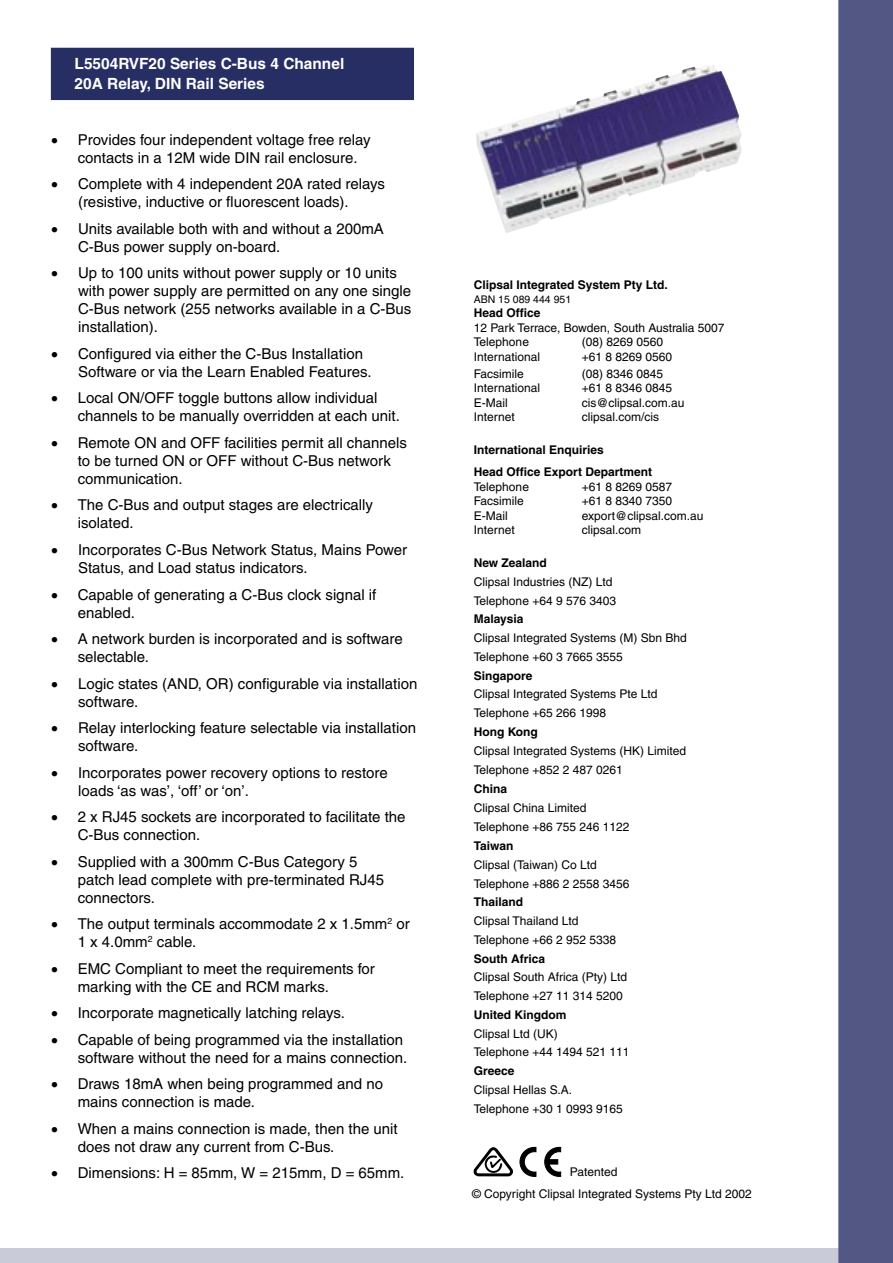
<style>
.page{position:relative;width:893px;height:1263px;background:#fff}
.page>*{position:absolute;margin:0;border:0;box-sizing:border-box;transform-origin:0 0}
.bullet1{font:700 15.45px/19.5px "Helvetica";color:#fff}
.t1{font:15px/18px "Helvetica";color:#000}
.t2{font:12px "Helvetica";color:#000}
.heading_2{font:700 12px "Helvetica";color:#000}
.t3{font:10.5px "Helvetica";color:#000}
</style>
<div class="page">
<svg style="left:473px;top:1147px;width:40px;height:29px"></svg>
<svg style="left:520px;top:1147px;width:16px;height:29px"></svg>
<svg style="left:545px;top:1147px;width:16px;height:29px"></svg>
<div style="left:0;top:1248px;width:854px;height:15px;background:#c9cbd8"></div>
<div style="left:51px;top:48px;width:362px;height:52px;background:#272e64"></div>
<div style="left:838px;top:0;width:55px;height:1263px;background:#525883"></div>
<img style="left:476px;top:65px;width:266px;height:168px">
<p class="bullet1" style="left:75px;top:54px;width:271px">L5504RVF20 Series C-Bus 4 Channel<br>20A Relay, DIN Rail Series</p>
<p class="t1" style="left:78px;top:131px;width:294px;text-indent:-27px">• Provides four independent voltage free relay contacts in a 12M wide DIN rail enclosure.</p>
<p class="t1" style="left:78px;top:175px;width:309px;text-indent:-27px">• Complete with 4 independent 20A rated relays (resistive, inductive or fluorescent loads).</p>
<p class="t1" style="left:78px;top:220px;width:307px;text-indent:-27px">• Units available both with and without a 200mA<br>C-Bus power supply on-board.</p>
<p class="t1" style="left:78px;top:264px;width:335px;text-indent:-27px">• Up to 100 units without power supply or 10 units with power supply are permitted on any one single C-Bus network (255 networks available in a C-Bus installation).</p>
<p class="t1" style="left:78px;top:345px;width:295px;text-indent:-27px">• Configured via either the C-Bus Installation<br>Software or via the Learn Enabled Features.</p>
<p class="t1" style="left:78px;top:389px;width:324px;text-indent:-27px">• Local ON/OFF toggle buttons allow individual channels to be manually overridden at each unit.</p>
<p class="t1" style="left:78px;top:434px;width:331px;text-indent:-27px">• Remote ON and OFF facilities permit all channels to be turned ON or OFF without C-Bus network communication.</p>
<p class="t1" style="left:78px;top:496px;width:297px;text-indent:-27px">• The C-Bus and output stages are electrically isolated.</p>
<p class="t1" style="left:78px;top:541px;width:331px;text-indent:-27px">• Incorporates C-Bus Network Status, Mains Power<br>Status, and Load status indicators.</p>
<p class="t1" style="left:78px;top:585px;width:300px;text-indent:-27px">• Capable of generating a C-Bus clock signal if enabled.</p>
<p class="t1" style="left:78px;top:630px;width:326px;text-indent:-27px">• A network burden is incorporated and is software selectable.</p>
<p class="t1" style="left:78px;top:674px;width:341px;text-indent:-27px">• Logic states (AND, OR) configurable via installation software.</p>
<p class="t1" style="left:78px;top:719px;width:340px;text-indent:-27px">• Relay interlocking feature selectable via installation software.</p>
<p class="t1" style="left:78px;top:763px;width:311px;text-indent:-27px">• Incorporates power recovery options to restore loads ‘as was’, ‘off’ or ‘on’.</p>
<p class="t1" style="left:78px;top:808px;width:329px;text-indent:-27px">• 2 x RJ45 sockets are incorporated to facilitate the<br>C-Bus connection.</p>
<p class="t1" style="left:78px;top:852px;width:308px;text-indent:-27px">• Supplied with a 300mm C-Bus Category 5 patch lead complete with pre-terminated RJ45 connectors.</p>
<p class="t1" style="left:78px;top:915px;width:334px;text-indent:-27px">• The output terminals accommodate 2 x 1.5mm<sup>2</sup> or<br>1 x 4.0mm<sup>2</sup> cable.</p>
<p class="t1" style="left:78px;top:959px;width:299px;text-indent:-27px">• EMC Compliant to meet the requirements for marking with the CE and RCM marks.</p>
<p class="t1" style="left:51px;top:1004px;width:295px">• Incorporate magnetically latching relays.</p>
<p class="t1" style="left:51px;top:1030px;width:358px;text-align:right">• Capable of being programmed via the installation software without the need for a mains connection.</p>
<p class="t1" style="left:78px;top:1075px;width:307px;text-indent:-27px">• Draws 18mA when being programmed and no mains connection is made.</p>
<p class="t1" style="left:78px;top:1119px;width:321px;text-indent:-27px">• When a mains connection is made, then the unit does not draw any current from C-Bus.</p>
<p class="t1" style="left:51px;top:1164px;width:355px">• Dimensions: H = 85mm, W = 215mm, D = 65mm.</p>
<p class="heading_2" style="left:474px;top:277px;width:196px">Clipsal Integrated System Pty Ltd.</p>
<p class="t3" style="left:474px;top:293px;width:99px">ABN 15 089 444 951</p>
<p class="heading_2" style="left:474px;top:306px;width:68px">Head Office</p>
<p class="t2" style="left:474px;top:321px;width:252px">12 Park Terrace, Bowden, South Australia 5007</p>
<p class="t2" style="left:474px;top:335px;width:57px">Telephone</p>
<p class="t2" style="left:582px;top:335px;width:83px">(08) 8269 0560</p>
<p class="t2" style="left:474px;top:349px;width:68px">International</p>
<p class="t2" style="left:582px;top:349px;width:92px">+61 8 8269 0560</p>
<p class="t2" style="left:474px;top:367px;width:52px">Facsimile</p>
<p class="t2" style="left:582px;top:367px;width:83px">(08) 8346 0845</p>
<p class="t2" style="left:474px;top:381px;width:68px">International</p>
<p class="t2" style="left:582px;top:381px;width:92px">+61 8 8346 0845</p>
<p class="t2" style="left:474px;top:396px;width:35px">E-Mail</p>
<p class="t2" style="left:582px;top:396px;width:104px">cis@clipsal.com.au</p>
<p class="t2" style="left:474px;top:410px;width:42px">Internet</p>
<p class="t2" style="left:582px;top:410px;width:79px">clipsal.com/cis</p>
<p class="heading_2" style="left:474px;top:442px;width:132px">International Enquiries</p>
<p class="heading_2" style="left:474px;top:465px;width:180px">Head Office Export Department</p>
<p class="t2" style="left:474px;top:480px;width:57px">Telephone</p>
<p class="t2" style="left:582px;top:480px;width:92px">+61 8 8269 0587</p>
<p class="t2" style="left:474px;top:494px;width:52px">Facsimile</p>
<p class="t2" style="left:582px;top:494px;width:92px">+61 8 8340 7350</p>
<p class="t2" style="left:474px;top:508px;width:35px">E-Mail</p>
<p class="t2" style="left:582px;top:508px;width:123px">export@clipsal.com.au</p>
<p class="t2" style="left:474px;top:523px;width:42px">Internet</p>
<p class="t2" style="left:582px;top:523px;width:61px">clipsal.com</p>
<p class="heading_2" style="left:474px;top:556px;width:75px">New Zealand</p>
<p class="t2" style="left:474px;top:575px;width:140px">Clipsal Industries (NZ) Ltd</p>
<p class="t2" style="left:474px;top:593px;width:144px">Telephone +64 9 576 3403</p>
<p class="heading_2" style="left:474px;top:612px;width:51px">Malaysia</p>
<p class="t2" style="left:474px;top:631px;width:215px">Clipsal Integrated Systems (M) Sbn Bhd</p>
<p class="t2" style="left:474px;top:650px;width:151px">Telephone +60 3 7665 3555</p>
<p class="heading_2" style="left:474px;top:668px;width:60px">Singapore</p>
<p class="t2" style="left:474px;top:687px;width:185px">Clipsal Integrated Systems Pte Ltd</p>
<p class="t2" style="left:474px;top:706px;width:134px">Telephone +65 266 1998</p>
<p class="heading_2" style="left:474px;top:724px;width:66px">Hong Kong</p>
<p class="t2" style="left:474px;top:743px;width:214px">Clipsal Integrated Systems (HK) Limited</p>
<p class="t2" style="left:474px;top:763px;width:151px">Telephone +852 2 487 0261</p>
<p class="heading_2" style="left:474px;top:781px;width:35px">China</p>
<p class="t2" style="left:474px;top:800px;width:114px">Clipsal China Limited</p>
<p class="t2" style="left:474px;top:820px;width:157px">Telephone +86 755 246 1122</p>
<p class="heading_2" style="left:474px;top:838px;width:41px">Taiwan</p>
<p class="t2" style="left:474px;top:857px;width:125px">Clipsal (Taiwan) Co Ltd</p>
<p class="t2" style="left:474px;top:876px;width:157px">Telephone +886 2 2558 3456</p>
<p class="heading_2" style="left:474px;top:895px;width:51px">Thailand</p>
<p class="t2" style="left:474px;top:914px;width:106px">Clipsal Thailand Ltd</p>
<p class="t2" style="left:474px;top:932px;width:144px">Telephone +66 2 952 5338</p>
<p class="heading_2" style="left:474px;top:951px;width:73px">South Africa</p>
<p class="t2" style="left:474px;top:970px;width:155px">Clipsal South Africa (Pty) Ltd</p>
<p class="t2" style="left:474px;top:989px;width:151px">Telephone +27 11 314 5200</p>
<p class="heading_2" style="left:474px;top:1007px;width:94px">United Kingdom</p>
<p class="t2" style="left:474px;top:1026px;width:86px">Clipsal Ltd (UK)</p>
<p class="t2" style="left:474px;top:1045px;width:157px">Telephone +44 1494 521 111</p>
<p class="heading_2" style="left:474px;top:1063px;width:42px">Greece</p>
<p class="t2" style="left:474px;top:1082px;width:100px">Clipsal Hellas S.A.</p>
<p class="t2" style="left:474px;top:1102px;width:151px">Telephone +30 1 0993 9165</p>
<p class="t2" style="left:570px;top:1165px;width:49px">Patented</p>
<p class="t2" style="left:472px;top:1187px;width:281px">© Copyright Clipsal Integrated Systems Pty Ltd 2002</p>
</div>
